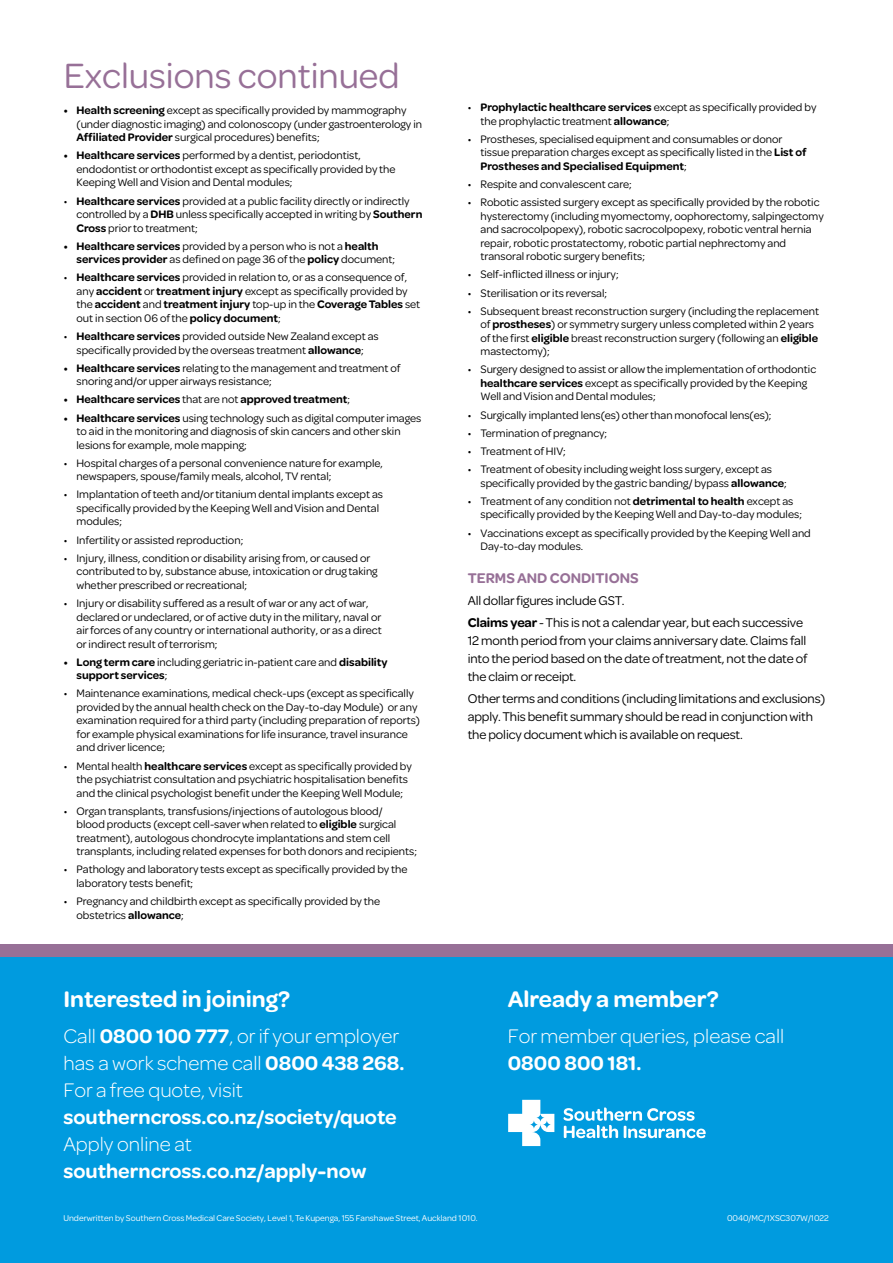
<style>
.page{position:relative;width:893px;height:1263px;background:#fff}
.page>*{position:absolute;margin:0;border:0;box-sizing:border-box;transform-origin:0 0}
.t1{font:37.5px "Omnes";color:#977097}
.t2{font:600 24px "Omnes";color:#fff}
.t3{font:300 21px/27px "Omnes";color:#fff}
.t4{font:600 21px "Omnes";color:#fff}
.t5{font:600 15px "Omnes";color:#977097}
.t6{font:13.5px/18px "Omnes";letter-spacing:-.01em;color:#000}
.t7{font:11.7px/13.5px "Omnes";color:#000}
.t8{font:600 11.7px/13.5px "Omnes";color:#000}
.t9{font:9px "Omnes";color:#fff}
.s1{font-weight:600}
.s2{font-weight:400}
</style>
<div class="page">
<div style="left:0;top:957px;width:893px;height:306px;background:#009bdf"></div>
<div style="left:0;top:944px;width:893px;height:13px;background:#977097"></div>
<svg style="left:508px;top:1100px;width:46px;height:46px"></svg>
<svg style="left:563px;top:1107px;width:143px;height:31px"></svg>
<h1 class="t1" style="left:64px;top:50px;width:337px">Exclusions continued</h1>
<p class="t7" style="left:77px;top:103px;width:347px;text-indent:-13px"><span class="s1">• Health screening</span> except as specifically provided by mammography (under diagnostic imaging) and colonoscopy (under gastroenterology in<br><span class="s1">Affiliated Provider</span> surgical procedures) benefits;</p>
<p class="t7" style="left:77px;top:148px;width:321px;text-indent:-13px"><span class="s1">• Healthcare services</span> performed by a dentist, periodontist, endodontist or orthodontist except as specifically provided by the<br>Keeping Well and Vision and Dental modules;</p>
<p class="t7" style="left:77px;top:193px;width:347px;text-indent:-13px">• <span class="s1">Healthcare services</span> provided at a public facility directly or indirectly controlled by a <span class="s1">DHB</span> unless specifically accepted in writing by <span class="s1">Southern<br>Cross</span> prior to treatment;</p>
<p class="t7" style="left:77px;top:238px;width:320px;text-indent:-13px"><span class="s1">• Healthcare services</span> provided by a person who is not a <span class="s1">health services provider</span> as defined on page 36 of the <span class="s1">policy</span> document;</p>
<p class="t7" style="left:77px;top:270px;width:345px;text-indent:-13px">• <span class="s1">Healthcare services</span> provided in relation to, or as a consequence of, any <span class="s1">accident</span> or <span class="s1">treatment injury</span> except as specifically provided by the <span class="s1">accident</span> and <span class="s1">treatment injury</span> top-up in the <span class="s1">Coverage Tables</span> set out in section 06 of the <span class="s1">policy document</span>;</p>
<p class="t7" style="left:64px;top:329px;width:316px;text-align:center">• <span class="s1">Healthcare services</span> provided outside New Zealand except as specifically provided by the overseas treatment <span class="s1">allowance</span>;</p>
<p class="t7" style="left:77px;top:360px;width:326px;text-indent:-13px"><span class="s1">• Healthcare services</span> relating to the management and treatment of snoring and/or upper airways resistance;</p>
<p class="t8" style="left:64px;top:392px;width:288px">• Healthcare services <span class="s2">that are not</span> approved treatment<span class="s2">;</span></p>
<p class="t7" style="left:77px;top:410px;width:346px;text-indent:-13px"><span class="s1">• Healthcare services</span> using technology such as digital computer images to aid in the monitoring and diagnosis of skin cancers and other skin lesions for example, mole mapping;</p>
<p class="t7" style="left:77px;top:455px;width:308px;text-indent:-13px">• Hospital charges of a personal convenience nature for example, newspapers, spouse/family meals, alcohol, TV rental;</p>
<p class="t7" style="left:77px;top:487px;width:308px;text-indent:-13px">• Implantation of teeth and/or titanium dental implants except as specifically provided by the Keeping Well and Vision and Dental modules;</p>
<p class="t7" style="left:64px;top:532px;width:181px">• Infertility or assisted reproduction;</p>
<p class="t7" style="left:77px;top:550px;width:303px;text-indent:-13px">• Injury, illness, condition or disability arising from, or caused or contributed to by, substance abuse, intoxication or drug taking whether prescribed or recreational;</p>
<p class="t7" style="left:77px;top:596px;width:307px;text-indent:-13px">• Injury or disability suffered as a result of war or any act of war, declared or undeclared, or of active duty in the military, naval or air forces of any country or international authority, or as a direct or indirect result of terrorism;</p>
<p class="t8" style="left:77px;top:654px;width:313px;text-indent:-13px">• Long term care <span class="s2">including geriatric in-patient care and</span> disability support services<span class="s2">;</span></p>
<p class="t7" style="left:77px;top:686px;width:345px;text-indent:-13px">• Maintenance examinations, medical check-ups (except as specifically provided by the annual health check on the Day-to-day Module) or any examination required for a third party (including preparation of reports) for example physical examinations for life insurance, travel insurance and driver licence;</p>
<p class="t7" style="left:77px;top:758px;width:337px;text-indent:-13px">• Mental health <span class="s1">healthcare services</span> except as specifically provided by the psychiatrist consultation and psychiatric hospitalisation benefits and the clinical psychologist benefit under the Keeping Well Module;</p>
<p class="t7" style="left:77px;top:803px;width:342px;text-indent:-13px">• Organ transplants, transfusions/injections of autologous blood/<br>blood products (except cell-saver when related to <span class="s1">eligible</span> surgical treatment), autologous chondrocyte implantations and stem cell transplants, including related expenses for both donors and recipients;</p>
<p class="t7" style="left:77px;top:862px;width:332px;text-indent:-13px">• Pathology and laboratory tests except as specifically provided by the laboratory tests benefit;</p>
<p class="t7" style="left:77px;top:894px;width:305px;text-indent:-13px">• Pregnancy and childbirth except as specifically provided by the obstetrics <span class="s1">allowance</span>;</p>
<h2 class="t2" style="left:63px;top:983px;width:228px">Interested in joining?</h2>
<h3 class="t3" style="left:63px;top:1021px;width:342px">Call <span class="s1">0800 100 777</span>, or if your employer has a work scheme call <span class="s1">0800 438 268.<br></span>For a free quote, visit</h3>
<h3 class="t4" style="left:63px;top:1102px;width:335px">southerncross.co.nz/society/quote</h3>
<h3 class="t3" style="left:63px;top:1129px;width:130px">Apply online at</h3>
<h3 class="t4" style="left:63px;top:1156px;width:305px">southerncross.co.nz/apply-now</h3>
<p class="t7" style="left:480px;top:100px;width:337px;text-indent:-13px">• <span class="s1">Prophylactic healthcare services</span> except as specifically provided by the prophylactic treatment <span class="s1">allowance</span>;</p>
<p class="t7" style="left:480px;top:132px;width:327px;text-indent:-13px">• Prostheses, specialised equipment and consumables or donor tissue preparation charges except as specifically listed in the <span class="s1">List of<br>Prostheses and Specialised Equipment</span>;</p>
<p class="t7" style="left:468px;top:177px;width:166px">• Respite and convalescent care;</p>
<p class="t7" style="left:480px;top:195px;width:345px;text-indent:-13px">• Robotic assisted surgery except as specifically provided by the robotic hysterectomy (including myomectomy, oophorectomy, salpingectomy and sacrocolpopexy), robotic sacrocolpopexy, robotic ventral hernia repair, robotic prostatectomy, robotic partial nephrectomy and transoral robotic surgery benefits;</p>
<p class="t7" style="left:468px;top:267px;width:152px">• Self-inflicted illness or injury;</p>
<p class="t7" style="left:468px;top:285px;width:141px">• Sterilisation or its reversal;</p>
<p class="t7" style="left:480px;top:303px;width:340px;text-indent:-13px">• Subsequent breast reconstruction surgery (including the replacement of <span class="s1">prostheses</span>) or symmetry surgery unless completed within 2 years of the first <span class="s1">eligible</span> breast reconstruction surgery (following an <span class="s1">eligible </span>mastectomy);</p>
<p class="t7" style="left:480px;top:362px;width:337px;text-indent:-13px">• Surgery designed to assist or allow the implementation of orthodontic <span class="s1">healthcare services</span> except as specifically provided by the Keeping<br>Well and Vision and Dental modules;</p>
<p class="t7" style="left:468px;top:407px;width:305px">• Surgically implanted lens(es) other than monofocal lens(es);</p>
<p class="t7" style="left:468px;top:426px;width:141px">• Termination of pregnancy;</p>
<p class="t7" style="left:468px;top:444px;width:100px">• Treatment of HIV;</p>
<p class="t7" style="left:480px;top:462px;width:308px;text-indent:-13px">• Treatment of obesity including weight loss surgery, except as specifically provided by the gastric banding/ bypass <span class="s1">allowance</span>;</p>
<p class="t7" style="left:480px;top:494px;width:323px;text-indent:-13px">• Treatment of any condition not <span class="s1">detrimental to health</span> except as specifically provided by the Keeping Well and Day-to-day modules;</p>
<p class="t7" style="left:480px;top:525px;width:332px;text-indent:-13px">• Vaccinations except as specifically provided by the Keeping Well and<br>Day-to-day modules.</p>
<p class="t5" style="left:468px;top:567px;width:172px">TERMS AND CONDITIONS</p>
<p class="t6" style="left:468px;top:588px;width:337px;line-height:22.2px">All dollar figures include GST.<br><span class="s1">Claims year</span> - This is not a calendar year, but each successive</p>
<p class="t6" style="left:468px;top:631px;width:341px;text-align:justify">12 month period from your claims anniversary date. Claims fall into the period based on the date of treatment, not the date of the claim or receipt.</p>
<p class="t6" style="left:468px;top:689px;width:359px">Other terms and conditions (including limitations and exclusions) apply. This benefit summary should be read in conjunction with the policy document which is available on request.</p>
<h2 class="t2" style="left:508px;top:983px;width:212px">Already a member?</h2>
<h3 class="t3" style="left:508px;top:1021px;width:278px">For member queries, please call</h3>
<h3 class="t4" style="left:508px;top:1048px;width:135px">0800 800 181.</h3>
<p class="t9" style="left:63px;top:1212px;width:416px">Underwritten by Southern Cross Medical Care Society, Level 1, Te Kupenga, 155 Fanshawe Street, Auckland 1010.</p>
<p class="t9" style="left:727px;top:1212px;width:103px">0040/MC/1XSC307W/1022</p>
</div>
